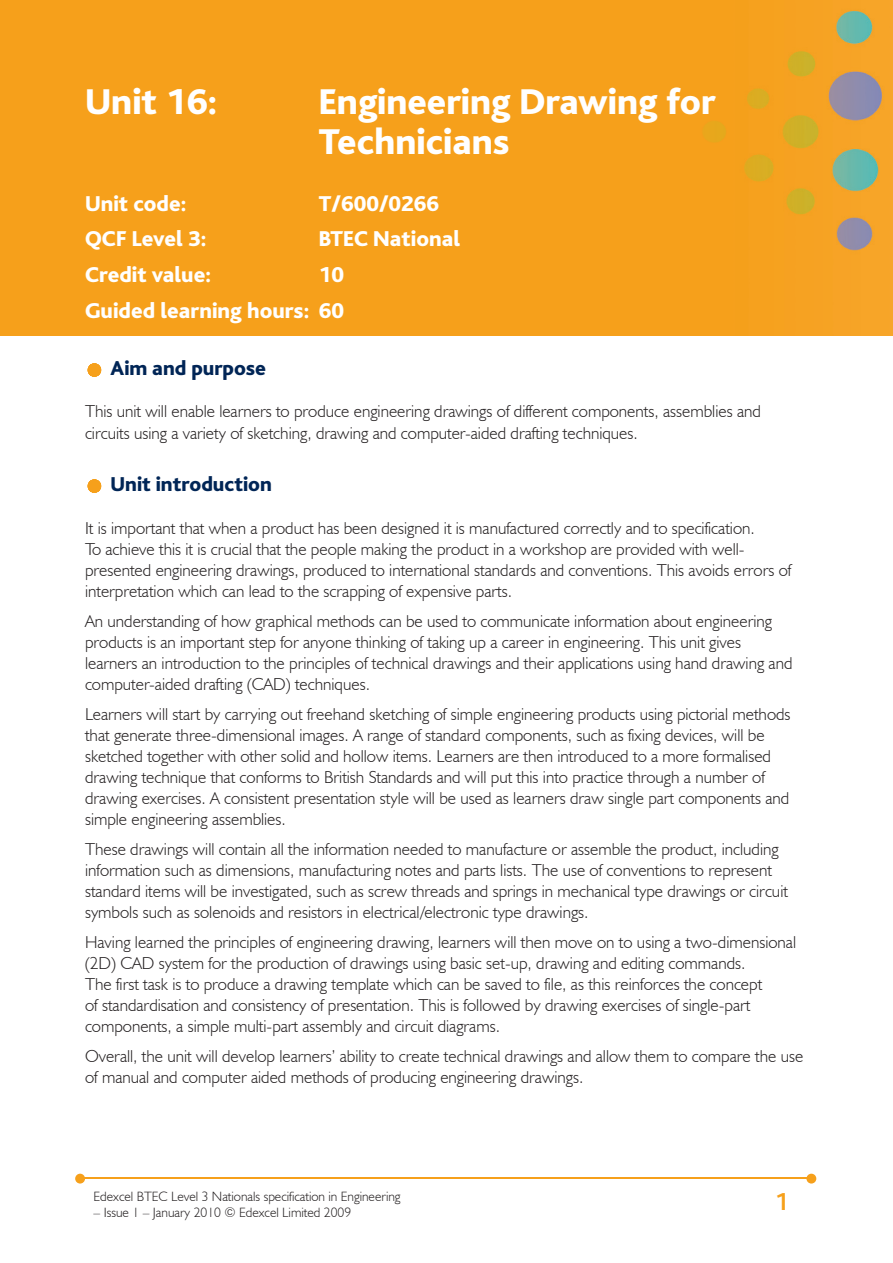
<style>
.page{position:relative;width:893px;height:1263px;background:#fff}
.page>*{position:absolute;margin:0;border:0;box-sizing:border-box;transform-origin:0 0}
.t1{font:800 37.5px/40.5px "Bliss";color:#fff}
.t2{font:700 25.5px "Bliss";color:#f6a01b}
.t3{font:800 22.5px/35.7px "Bliss";color:#fff;text-align:right}
.t4{font:800 21px "Bliss";color:#002556}
.t5{font:300 17.25px/21px "Humanist 521 BT";color:#231f20}
.t6{font:300 13.5px "Humanist 521 BT";color:#231f20}
</style>
<div class="page">
<img style="left:0;top:0;width:893px;height:336px">
<hr style="left:83px;top:1178px;width:727px;height:1px;background:#f6a01b">
<svg style="left:806px;top:1174px;width:10px;height:9px"></svg>
<svg style="left:75px;top:1174px;width:10px;height:9px"></svg>
<svg style="left:88px;top:363px;width:13px;height:14px"></svg>
<svg style="left:88px;top:479px;width:13px;height:14px"></svg>
<h1 class="t1" style="left:85px;top:82px;width:134px">Unit 16:</h1>
<h1 class="t1" style="left:319px;top:82px;width:399px">Engineering Drawing for<br>Technicians</h1>
<h3 class="t3" style="left:85px;top:186px;width:103px">Unit code:</h3>
<h3 class="t3" style="left:319px;top:186px;width:122px">T/600/0266</h3>
<h3 class="t3" style="left:85px;top:222px;width:123px">QCF Level 3:</h3>
<h3 class="t3" style="left:319px;top:222px;width:143px">BTEC National</h3>
<h3 class="t3" style="left:85px;top:258px;width:128px">Credit value:</h3>
<h3 class="t3" style="left:85px;top:258px;width:261px">10<br>Guided learning hours: 60</h3>
<p class="t4" style="left:111px;top:357px;width:157px">Aim and purpose</p>
<p class="t5" style="left:85px;top:401px;width:677px">This unit will enable learners to produce engineering drawings of different components, assemblies and circuits using a variety of sketching, drawing and computer-aided drafting techniques.</p>
<p class="t4" style="left:111px;top:473px;width:163px">Unit introduction</p>
<p class="t5" style="left:85px;top:517px;width:708px">It is important that when a product has been designed it is manufactured correctly and to specification.<br>To achieve this it is crucial that the people making the product in a workshop are provided with well&shy;presented engineering drawings, produced to international standards and conventions. This avoids errors of interpretation which can lead to the scrapping of expensive parts.</p>
<p class="t5" style="left:85px;top:610px;width:709px">An understanding of how graphical methods can be used to communicate information about engineering products is an important step for anyone thinking of taking up a career in engineering. This unit gives learners an introduction to the principles of technical drawings and their applications using hand drawing and computer-aided drafting (CAD) techniques.</p>
<p class="t5" style="left:85px;top:703px;width:707px">Learners will start by carrying out freehand sketching of simple engineering products using pictorial methods that generate three-dimensional images. A range of standard components, such as fixing devices, will be sketched together with other solid and hollow items. Learners are then introduced to a more formalised drawing technique that conforms to British Standards and will put this into practice through a number of drawing exercises. A consistent presentation style will be used as learners draw single part components and simple engineering assemblies.</p>
<p class="t5" style="left:85px;top:838px;width:704px">These drawings will contain all the information needed to manufacture or assemble the product, including information such as dimensions, manufacturing notes and parts lists. The use of conventions to represent standard items will be investigated, such as screw threads and springs in mechanical type drawings or circuit symbols such as solenoids and resistors in electrical/electronic type drawings.</p>
<p class="t5" style="left:85px;top:931px;width:712px">Having learned the principles of engineering drawing, learners will then move on to using a two-dimensional (2D) CAD system for the production of drawings using basic set-up, drawing and editing commands.<br>The first task is to produce a drawing template which can be saved to file, as this reinforces the concept<br>of standardisation and consistency of presentation. This is followed by drawing exercises of single-part components, a simple multi-part assembly and circuit diagrams.</p>
<p class="t5" style="left:85px;top:1045px;width:720px">Overall, the unit will develop learners’ ability to create technical drawings and allow them to compare the use of manual and computer aided methods of producing engineering drawings.</p>
<p class="t6" style="left:94px;top:1188px;width:309px">Edexcel BTEC Level 3 Nationals specification in Engineering</p>
<p class="t6" style="left:94px;top:1204px;width:259px">– Issue 1 – January 2010 © Edexcel Limited 2009</p>
<h2 class="t2" style="left:775px;top:1189px;width:15px">1</h2>
</div>
